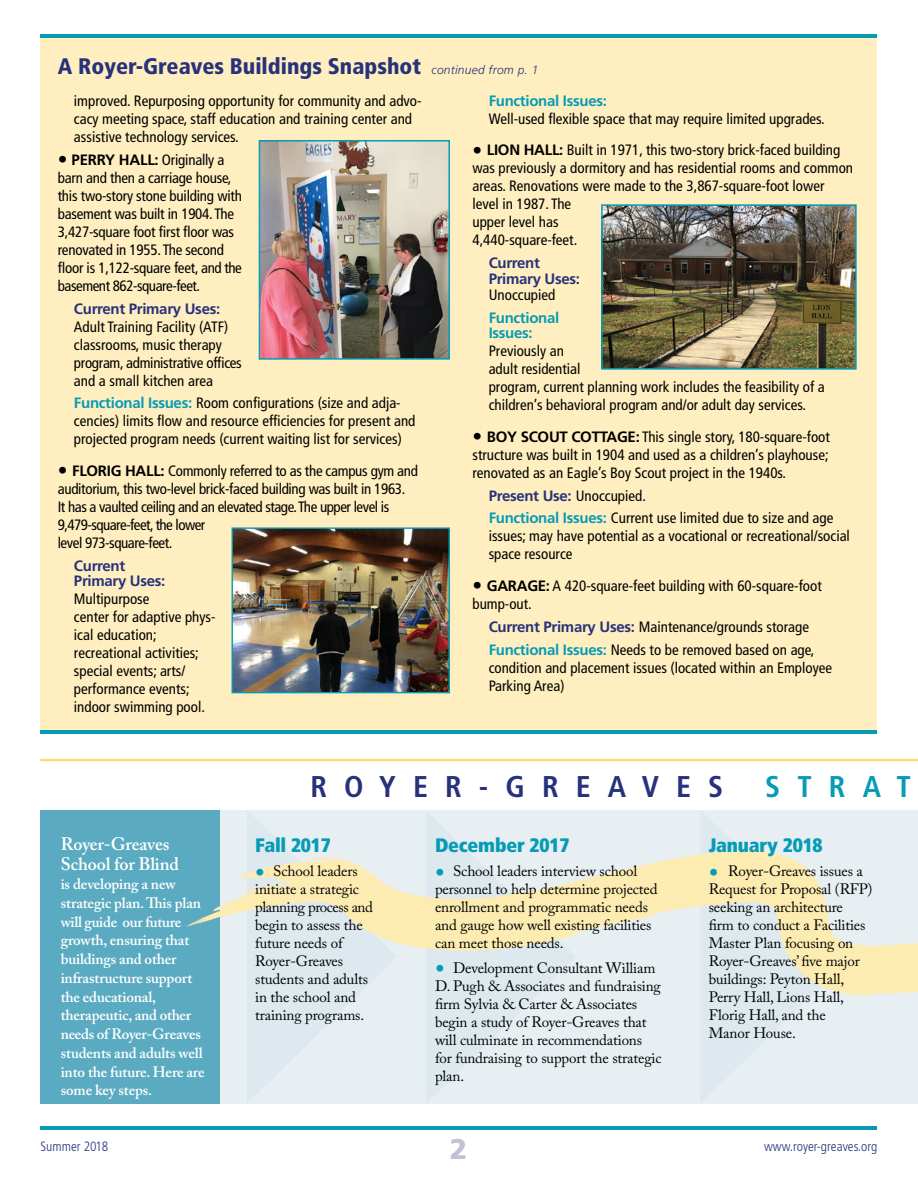
<style>
.page{position:relative;width:918px;height:1188px;background:#fff}
.page>*{position:absolute;margin:0;border:0;box-sizing:border-box;transform-origin:0 0}
.t1{font:700 condensed 30px "Frutiger LT Std";letter-spacing:.57em;color:#27327b}
.t2{font:700 condensed 30px "Frutiger LT Std";letter-spacing:.57em;color:#079bb5}
.t3{font:900 28.5px "Frutiger LT Std";color:#c2c0d7}
.t4{font:900 condensed 22.5px "Frutiger LT Std";color:#27327b}
.t5{font:900 condensed 19.5px "Frutiger LT Std";letter-spacing:-.01em;color:#079bb5}
.t6{font:600 18px/19.5px "Adobe Caslon Pro";letter-spacing:-.01em;color:#fff}
.t7{font:condensed 15px/18px "Frutiger LT Std";color:#000}
.t8{font:15px/18px "Adobe Caslon Pro";letter-spacing:-.01em;color:#000}
.t9{font:600 15px/18.8px "Adobe Caslon Pro";letter-spacing:-.01em;color:#fff}
.t10{font:condensed 15px/18px "Frutiger LT Std";letter-spacing:-.03em;color:#000}
.t11{font:700 15px/15.3px "Frutiger LT Std";letter-spacing:-.02em;color:#27327b}
.t12{font:700 15px/15.3px "Frutiger LT Std";letter-spacing:-.02em;color:#079bb5}
.t13{font:300 condensed 13.5px "Frutiger LT Std";color:#27327b}
.s1{font-weight:300;font-style:italic;font-stretch:normal;font-size:12px}
.s2{font-size:19.5px}
.s3{font-weight:700;font-stretch:normal}
.s4{font-weight:700;font-stretch:normal;color:#079bb5}
.s5{font-weight:700;font-stretch:normal;color:#27327b}
.s6{font-family:"Frutiger LT Std";font-stretch:condensed;font-size:19.5px;color:#079bb5}
</style>
<div class="page">
<hr style="left:40px;top:1126px;width:838px;height:4px;background:#079bb5">
<hr style="left:40px;top:759px;width:878px;height:2px;background:#fedb65">
<div style="left:40px;top:35px;width:838px;height:697px;background:#ffeebf"></div>
<img style="left:262px;top:143px;width:185px;height:214px">
<div style="left:259px;top:140px;width:191px;height:220px;border:2px solid #079bb5"></div>
<img style="left:234px;top:529px;width:214px;height:162px">
<div style="left:232px;top:527px;width:218px;height:166px;border:1px solid #079bb5"></div>
<img style="left:604px;top:207px;width:250px;height:160px">
<div style="left:601px;top:204px;width:256px;height:166px;border:2px solid #079bb5"></div>
<div style="left:40px;top:810px;width:878px;height:294px;background:#e7eff3"></div>
<div style="left:40px;top:810px;width:180px;height:294px;background:#5aaac1"></div>
<svg style="left:185px;top:851px;width:733px;height:144px"></svg>
<hr style="left:40px;top:730px;width:838px;height:4px;background:#079bb5">
<hr style="left:40px;top:35px;width:838px;height:3px;background:#079bb5">
<h3 class="t4" style="left:58px;top:52px;width:482px">A Royer-Greaves Buildings Snapshot <span class="s1">continued from p. 1</span></h3>
<p class="t7" style="left:74px;top:92px;width:349px">improved. Repurposing opportunity for community and advo&shy;cacy meeting space, staff education and training center and assistive technology services.</p>
<p class="t7" style="left:58px;top:151px;width:186px"><span class="s2">•</span> <span class="s3">PERRY HALL:</span> Originally a barn and then a carriage house, this two-story stone building with basement was built in 1904. The<br>3,427-square foot first floor was renovated in 1955. The second floor is 1,122-square feet, and the basement 862-square-feet.</p>
<p class="t11" style="left:74px;top:301px;width:148px">Current Primary Uses:</p>
<p class="t7" style="left:74px;top:317px;width:169px">Adult Training Facility (ATF) classrooms, music therapy program, administrative offices and a small kitchen area</p>
<p class="t7" style="left:74px;top:394px;width:343px"><span class="s4">Functional Issues:</span> Room configurations (size and adja&shy;cencies) limits flow and resource efficiencies for present and projected program needs (current waiting list for services)</p>
<p class="t10" style="left:58px;top:462px;width:362px"><span class="s2">•</span> <span class="s3">FLORIG HALL:</span> Commonly referred to as the campus gym and auditorium, this two-level brick-faced building was built in 1963.<br>It has a vaulted ceiling and an elevated stage. The upper level is 9,479-square-feet, the lower<br>level 973-square-feet.</p>
<p class="t11" style="left:74px;top:558px;width:93px">Current<br>Primary Uses:</p>
<p class="t7" style="left:74px;top:590px;width:143px">Multipurpose<br>center for adaptive phys&shy;ical education; recreational activities; special events; arts/ performance events; indoor swimming pool.</p>
<p class="t12" style="left:489px;top:93px;width:120px">Functional Issues:</p>
<p class="t7" style="left:489px;top:110px;width:338px">Well-used flexible space that may require limited upgrades.</p>
<p class="t7" style="left:472px;top:141px;width:382px"><span class="s2">•</span> <span class="s3">LION HALL:</span> Built in 1971, this two-story brick-faced building was previously a dormitory and has residential rooms and common areas. Renovations were made to the 3,867-square-foot lower level in 1987. The<br>upper level has<br>4,440-square-feet.</p>
<p class="t11" style="left:489px;top:255px;width:93px">Current<br>Primary Uses:</p>
<p class="t7" style="left:489px;top:286px;width:68px">Unoccupied</p>
<p class="t12" style="left:489px;top:310px;width:72px">Functional<br>Issues:</p>
<p class="t7" style="left:489px;top:342px;width:338px">Previously an<br>adult residential<br>program, current planning work includes the feasibility of a children’s behavioral program and/or adult day services.</p>
<p class="t7" style="left:472px;top:428px;width:359px;text-align:justify"><span class="s2">•</span> <span class="s3">BOY SCOUT COTTAGE:</span> This single story, 180-square-foot structure was built in 1904 and used as a children’s playhouse; renovated as an Eagle’s Boy Scout project in the 1940s.</p>
<p class="t7" style="left:489px;top:484px;width:346px;line-height:22.8px"><span class="s5">Present Use:</span> Unoccupied.<br><span class="s4">Functional Issues:</span> Current use limited due to size and age</p>
<p class="t7" style="left:489px;top:527px;width:363px">issues; may have potential as a vocational or recreational/social space resource</p>
<p class="t7" style="left:472px;top:577px;width:351px"><span class="s2">•</span> <span class="s3">GARAGE:</span> A 420-square-feet building with 60-square-foot bump-out.</p>
<p class="t7" style="left:489px;top:615px;width:327px;line-height:22.8px"><span class="s5">Current Primary Uses:</span> Maintenance/grounds storage<br><span class="s4">Functional Issues:</span> Needs to be removed based on age,</p>
<p class="t7" style="left:489px;top:659px;width:345px">condition and placement issues (located within an Employee<br>Parking Area)</p>
<p class="t6" style="left:61px;top:834px;width:120px">Royer-Greaves<br>School for Blind</p>
<p class="t9" style="left:61px;top:875px;width:145px">is developing a new strategic plan. This plan will guide our future growth, ensuring that buildings and other infrastructure support the educational, therapeutic, and other needs of Royer-Greaves students and adults well into the future. Here are some key steps.</p>
<h1 class="t1" style="left:310px;top:768px;width:414px">ROYER-GREAVES</h1>
<h1 class="t2" style="left:765px;top:768px;width:147px">STRAT</h1>
<h3 class="t5" style="left:255px;top:833px;width:77px">Fall 2017</h3>
<p class="t8" style="left:255px;top:862px;width:119px"><span class="s6">•</span> School leaders initiate a strategic planning process and begin to assess the future needs of<br>Royer-Greaves students and adults in the school and training programs.</p>
<h3 class="t5" style="left:435px;top:833px;width:136px">December 2017</h3>
<p class="t8" style="left:435px;top:862px;width:224px"><span class="s6">•</span> School leaders interview school personnel to help determine projected enrollment and programmatic needs and gauge how well existing facilities can meet those needs.</p>
<p class="t8" style="left:435px;top:959px;width:228px"><span class="s6">•</span> Development Consultant William<br>D. Pugh &amp; Associates and fundraising firm Sylvia &amp; Carter &amp; Associates begin a study of Royer-Greaves that will culminate in recommendations for fundraising to support the strategic plan.</p>
<h3 class="t5" style="left:709px;top:833px;width:116px">January 2018</h3>
<p class="t8" style="left:709px;top:862px;width:165px"><span class="s6">•</span> Royer-Greaves issues a<br>Request for Proposal (RFP) seeking an architecture<br>firm to conduct a Facilities<br>Master Plan focusing on<br>Royer-Greaves’ five major buildings: Peyton Hall,<br>Perry Hall, Lions Hall,<br>Florig Hall, and the<br>Manor House.</p>
<p class="t13" style="left:40px;top:1139px;width:69px">Summer 2018</p>
<h2 class="t3" style="left:450px;top:1132px;width:19px">2</h2>
<p class="t13" style="left:764px;top:1139px;width:115px">www.royer-greaves.org</p>
</div>
